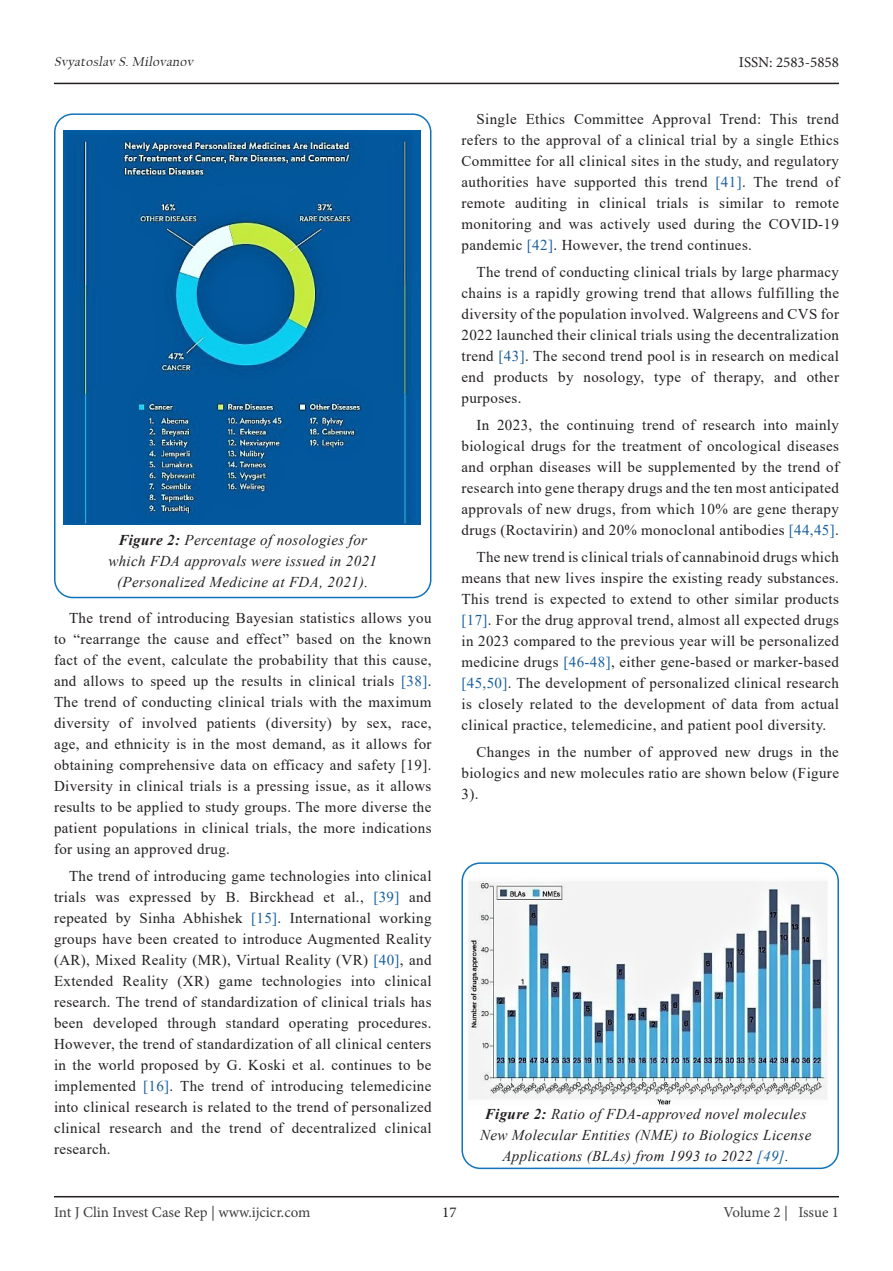
<style>
.page{position:relative;width:893px;height:1271px;background:#fff}
.page>*{position:absolute;margin:0;border:0;box-sizing:border-box;transform-origin:0 0}
.para_font{font:15px/21px "Times New Roman";letter-spacing:.025em;color:#231f20;text-align:justify}
.Figure_Caption{font:italic 15px/21px "Times New Roman";letter-spacing:.025em;color:#231f20;text-align:center}
.t1{font:15px "Minion Pro";color:#3e3e3f}
.t2{font:15px "Minion Pro";color:#231f20}
.t3{font:italic 13.5px "Californian FB";color:#231f20}
.s1{font-weight:700}
.s2{color:#175d9e}
</style>
<div class="page">
<hr style="left:54px;top:1196px;width:785px;height:1px;background:#231f20">
<hr style="left:54px;top:83px;width:785px;height:1px;background:#231f20">
<img style="left:63px;top:130px;width:358px;height:394px">
<div style="left:54px;top:113px;width:377px;height:485px;border:2px solid #1074bc;border-radius:18px"></div>
<img style="left:468px;top:881px;width:360px;height:223px">
<div style="left:461px;top:862px;width:378px;height:307px;border:2px solid #1074bc;border-radius:18px"></div>
<p class="t3" style="left:54px;top:54px;width:143px">Svyatoslav S. Milovanov</p>
<p class="t2" style="left:739px;top:52px;width:102px">ISSN: 2583-5858</p>
<p class="Figure_Caption" style="left:108px;top:529px;width:270px"><span class="s1">Figure 2:</span> Percentage of nosologies for which FDA approvals were issued in 2021 (Personalized Medicine at FDA, 2021).</p>
<p class="para_font" style="left:54px;top:607px;width:379px;text-indent:15px">The trend of introducing Bayesian statistics allows you to “rearrange the cause and effect” based on the known fact of the event, calculate the probability that this cause, and allows to speed up the results in clinical trials <span class="s2">[38]</span>.<br>The trend of conducting clinical trials with the maximum diversity of involved patients (diversity) by sex, race, age, and ethnicity is in the most demand, as it allows for obtaining comprehensive data on efficacy and safety [19].<br>Diversity in clinical trials is a pressing issue, as it allows results to be applied to study groups. The more diverse the patient populations in clinical trials, the more indications for using an approved drug.</p>
<p class="para_font" style="left:54px;top:865px;width:379px;text-indent:15px">The trend of introducing game technologies into clinical trials was expressed by B. Birckhead et al., <span class="s2">[39]</span> and repeated by Sinha Abhishek <span class="s2">[15]</span>. International working groups have been created to introduce Augmented Reality (AR), Mixed Reality (MR), Virtual Reality (VR) <span class="s2">[40]</span>, and Extended Reality (XR) game technologies into clinical research. The trend of standardization of clinical trials has been developed through standard operating procedures.<br>However, the trend of standardization of all clinical centers in the world proposed by G. Koski et al. continues to be implemented <span class="s2">[16]</span>. The trend of introducing telemedicine into clinical research is related to the trend of personalized clinical research and the trend of decentralized clinical research.</p>
<p class="para_font" style="left:461px;top:108px;width:379px;text-indent:15px">Single Ethics Committee Approval Trend: This trend refers to the approval of a clinical trial by a single Ethics Committee for all clinical sites in the study, and regulatory authorities have supported this trend <span class="s2">[41]</span>. The trend of remote auditing in clinical trials is similar to remote monitoring and was actively used during the COVID-19 pandemic <span class="s2">[42]</span>. However, the trend continues.</p>
<p class="para_font" style="left:461px;top:261px;width:379px;text-indent:15px">The trend of conducting clinical trials by large pharmacy chains is a rapidly growing trend that allows fulfilling the diversity of the population involved. Walgreens and CVS for 2022 launched their clinical trials using the decentralization trend <span class="s2">[43]</span>. The second trend pool is in research on medical end products by nosology, type of therapy, and other purposes.</p>
<p class="para_font" style="left:461px;top:414px;width:379px;text-indent:15px">In 2023, the continuing trend of research into mainly biological drugs for the treatment of oncological diseases and orphan diseases will be supplemented by the trend of research into gene therapy drugs and the ten most anticipated approvals of new drugs, from which 10% are gene therapy drugs (Roctavirin) and 20% monoclonal antibodies <span class="s2">[44,45]</span>.</p>
<p class="para_font" style="left:461px;top:546px;width:379px;text-indent:15px">The new trend is clinical trials of cannabinoid drugs which means that new lives inspire the existing ready substances.<br>This trend is expected to extend to other similar products <span class="s2">[17]</span>. For the drug approval trend, almost all expected drugs in 2023 compared to the previous year will be personalized medicine drugs <span class="s2">[46-48]</span>, either gene-based or marker-based <span class="s2">[45,50]</span>. The development of personalized clinical research is closely related to the development of data from actual clinical practice, telemedicine, and patient pool diversity.</p>
<p class="para_font" style="left:461px;top:741px;width:379px;text-indent:15px">Changes in the number of approved new drugs in the biologics and new molecules ratio are shown below (Figure 3).</p>
<p class="Figure_Caption" style="left:480px;top:1102px;width:333px"><span class="s1">Figure 2:</span> Ratio of FDA-approved novel molecules<br>New Molecular Entities (NME) to Biologics License<br>Applications (BLAs) from 1993 to 2022 <span class="s2">[49]</span>.</p>
<p class="t1" style="left:54px;top:1202px;width:258px">Int J Clin Invest Case Rep | www.ijcicr.com</p>
<p class="t2" style="left:442px;top:1202px;width:16px">17</p>
<p class="t1" style="left:723px;top:1202px;width:117px">Volume 2 | Issue 1</p>
</div>
